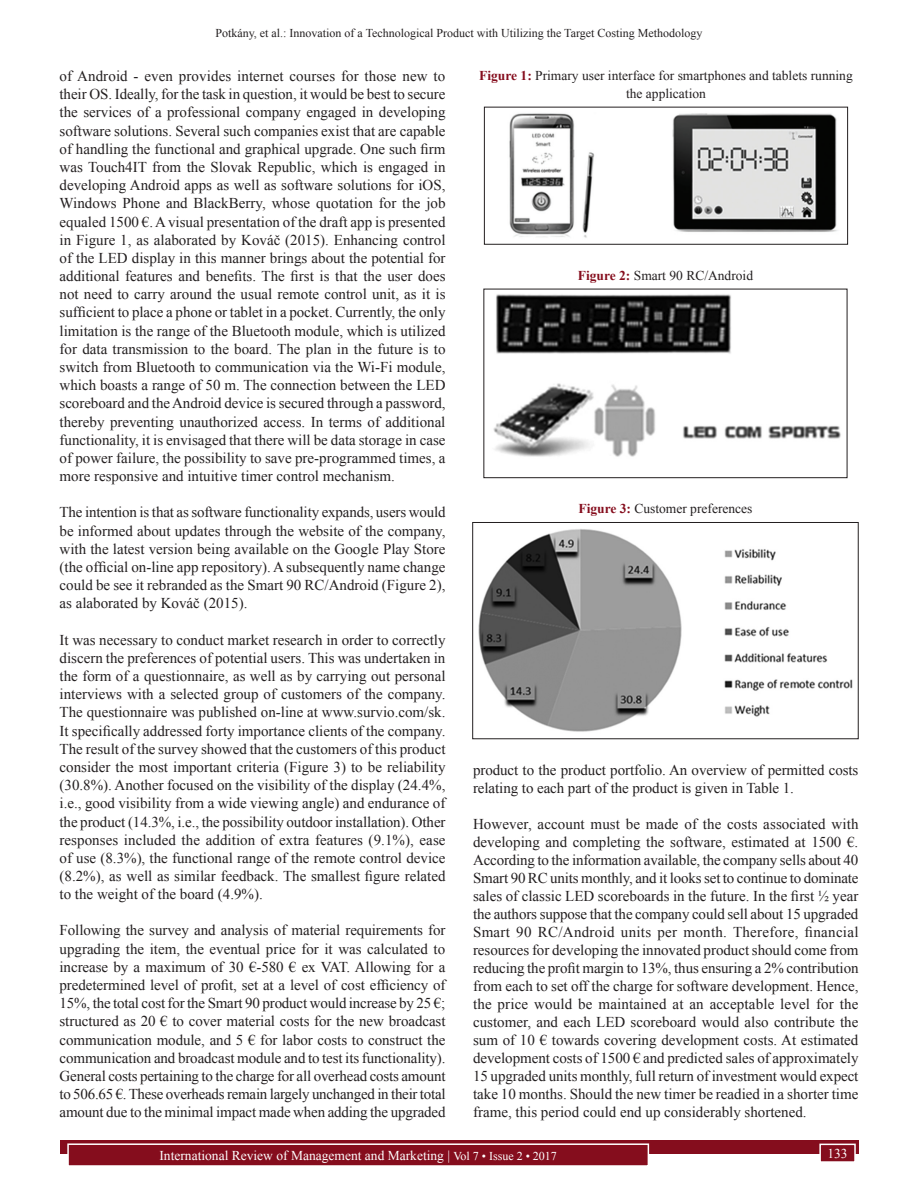
<style>
.page{position:relative;width:918px;height:1188px;background:#fff}
.page>*{position:absolute;margin:0;border:0;box-sizing:border-box;transform-origin:0 0}
.TX{font:15px/18.1px "Times New Roman";color:#231f20;text-align:justify}
.FGC{font:13.5px/18px "Times New Roman";color:#231f20;text-align:center}
.t1{font:13.5px "Times New Roman";color:#fff}
.t2{font:12px "Times New Roman";color:#231f20}
.s1{font-weight:700;color:#850d1d}
.s2{font-size:12px}
</style>
<div class="page">
<div style="left:60px;top:1140px;width:798px;height:13px;background:#850d1d"></div>
<div style="left:68px;top:1144px;width:580px;height:22px;background:#850d1d"></div>
<div style="left:67px;top:1143px;width:582px;height:24px;border:2px solid #fff"></div>
<div style="left:820px;top:1144px;width:35px;height:18px;background:#850d1d"></div>
<div style="left:819px;top:1144px;width:37px;height:19px;border:2px solid #fff"></div>
<img style="left:509px;top:113px;width:329px;height:125px">
<img style="left:493px;top:294px;width:348px;height:163px">
<div style="left:484px;top:289px;width:363px;height:189px;border:1px solid #231f20"></div>
<img style="left:478px;top:529px;width:375px;height:203px">
<div style="left:472px;top:522px;width:386px;height:217px;border:1px solid #231f20"></div>
<p class="t2" style="left:215px;top:25px;width:489px">Potkány, et al.: Innovation of a Technological Product with Utilizing the Target Costing Methodology</p>
<p class="TX" style="left:60px;top:66px;width:388px">of Android - even provides internet courses for those new to their OS. Ideally, for the task in question, it would be best to secure the services of a professional company engaged in developing software solutions. Several such companies exist that are capable of handling the functional and graphical upgrade. One such firm was Touch4IT from the Slovak Republic, which is engaged in developing Android apps as well as software solutions for iOS, Windows Phone and BlackBerry, whose quotation for the job equaled 1500 €. Avisual presentation of the draft app is presented in Figure 1, as alaborated by Kováč (2015). Enhancing control of the LED display in this manner brings about the potential for additional features and benefits. The first is that the user does not need to carry around the usual remote control unit, as it is sufficient to place a phone or tablet in a pocket. Currently, the only limitation is the range of the Bluetooth module, which is utilized for data transmission to the board. The plan in the future is to switch from Bluetooth to communication via the Wi-Fi module, which boasts a range of 50 m. The connection between the LED scoreboard and the Android device is secured through a password, thereby preventing unauthorized access. In terms of additional functionality, it is envisaged that there will be data storage in case of power failure, the possibility to save pre-programmed times, a more responsive and intuitive timer control mechanism.</p>
<p class="TX" style="left:60px;top:503px;width:387px">The intention is that as software functionality expands, users would be informed about updates through the website of the company, with the latest version being available on the Google Play Store (the official on-line app repository). A subsequently name change could be see it rebranded as the Smart 90 RC/Android (Figure 2), as alaborated by Kováč (2015).</p>
<p class="TX" style="left:60px;top:630px;width:388px">It was necessary to conduct market research in order to correctly discern the preferences of potential users. This was undertaken in the form of a questionnaire, as well as by carrying out personal interviews with a selected group of customers of the company.<br>The questionnaire was published on-line at www.survio.com/sk.<br>It specifically addressed forty importance clients of the company.<br>The result of the survey showed that the customers of this product consider the most important criteria (Figure 3) to be reliability (30.8%). Another focused on the visibility of the display (24.4%, i.e., good visibility from a wide viewing angle) and endurance of the product (14.3%, i.e., the possibility outdoor installation). Other responses included the addition of extra features (9.1%), ease of use (8.3%), the functional range of the remote control device (8.2%), as well as similar feedback. The smallest figure related to the weight of the board (4.9%).</p>
<p class="TX" style="left:60px;top:921px;width:388px">Following the survey and analysis of material requirements for upgrading the item, the eventual price for it was calculated to increase by a maximum of 30 €-580 € ex VAT. Allowing for a predetermined level of profit, set at a level of cost efficiency of 15%, the total cost for the Smart 90 product would increase by 25 €; structured as 20 € to cover material costs for the new broadcast communication module, and 5 € for labor costs to construct the communication and broadcast module and to test its functionality).<br>General costs pertaining to the charge for all overhead costs amount to 506.65 €. These overheads remain largely unchanged in their total amount due to the minimal impact made when adding the upgraded</p>
<p class="FGC" style="left:479px;top:66px;width:375px"><span class="s1">Figure 1:</span> Primary user interface for smartphones and tablets running the application</p>
<p class="FGC" style="left:578px;top:266px;width:177px"><span class="s1">Figure 2:</span> Smart 90 RC/Android</p>
<p class="FGC" style="left:578px;top:499px;width:176px"><span class="s1">Figure 3:</span> Customer preferences</p>
<p class="TX" style="left:473px;top:761px;width:387px">product to the product portfolio. An overview of permitted costs relating to each part of the product is given in Table 1.</p>
<p class="TX" style="left:473px;top:815px;width:387px">However, account must be made of the costs associated with developing and completing the software, estimated at 1500 €.<br>According to the information available, the company sells about 40<br>Smart 90 RC units monthly, and it looks set to continue to dominate sales of classic LED scoreboards in the future. In the first ½ year the authors suppose that the company could sell about 15 upgraded Smart 90 RC/Android units per month. Therefore, financial resources for developing the innovated product should come from reducing the profit margin to 13%, thus ensuring a 2% contribution from each to set off the charge for software development. Hence, the price would be maintained at an acceptable level for the customer, and each LED scoreboard would also contribute the sum of 10 € towards covering development costs. At estimated development costs of 1500 € and predicted sales of approximately 15 upgraded units monthly, full return of investment would expect take 10 months. Should the new timer be readied in a shorter time frame, this period could end up considerably shortened.</p>
<p class="t1" style="left:159px;top:1146px;width:399px">International Review of Management and Marketing | <span class="s2">Vol 7 • Issue 2 • 2017</span></p>
<p class="t1" style="left:827px;top:1144px;width:22px">133</p>
</div>
